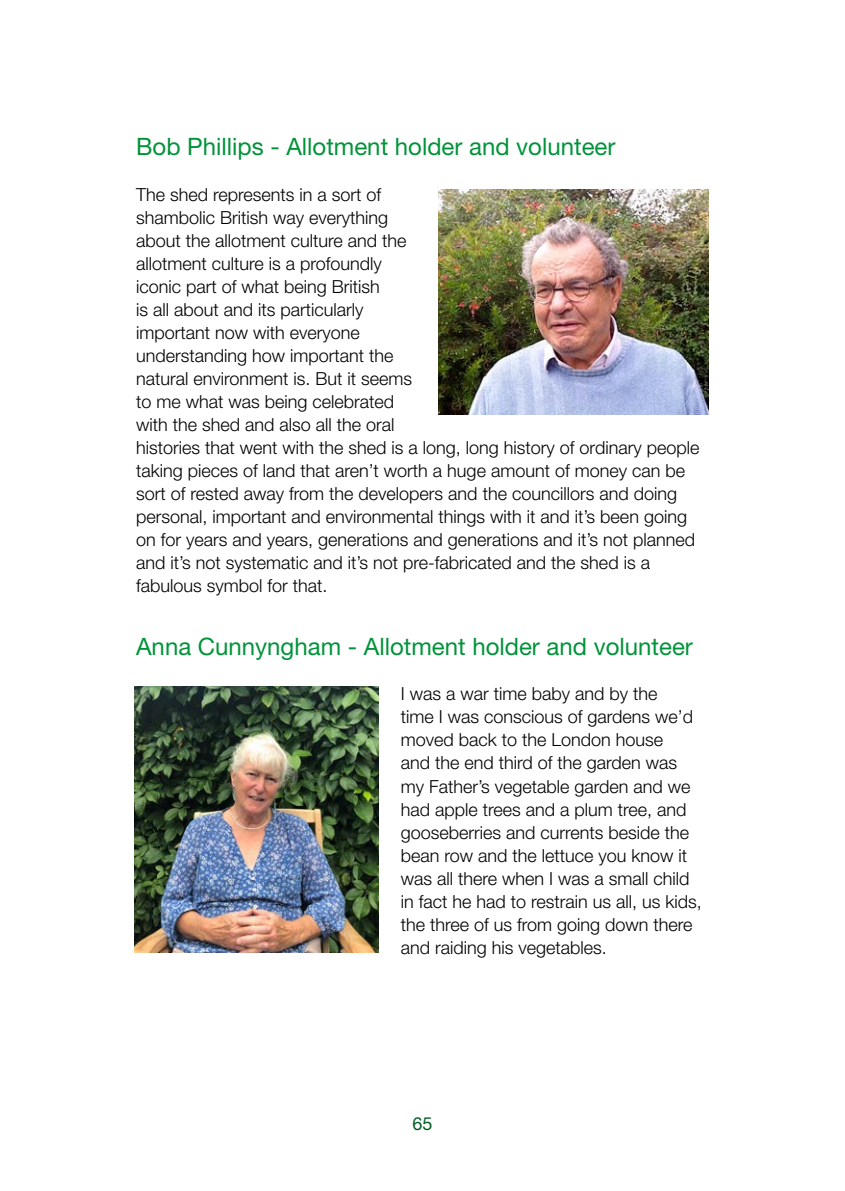
<style>
.page{position:relative;width:845px;height:1191px;background:#fff}
.page>*{position:absolute;margin:0;border:0;box-sizing:border-box;transform-origin:0 0}
.t1{font:24px "Helvetica Neue";color:#00933a}
.t2{font:300 18px/23px "Helvetica Neue";color:#000}
.t3{font:18px "Helvetica Neue";color:#005d23}
</style>
<div class="page">
<img style="left:134px;top:686px;width:244px;height:266px">
<img style="left:438px;top:189px;width:271px;height:225px">
<h1 class="t1" style="left:136px;top:132px;width:481px">Bob Phillips - Allotment holder and volunteer</h1>
<p class="t2" style="left:136px;top:182px;width:565px">The shed represents in a sort of<br>shambolic British way everything<br>about the allotment culture and the<br>allotment culture is a profoundly<br>iconic part of what being British<br>is all about and its particularly<br>important now with everyone<br>understanding how important the<br>natural environment is. But it seems<br>to me what was being celebrated<br>with the shed and also all the oral<br>histories that went with the shed is a long, long history of ordinary people taking pieces of land that aren’t worth a huge amount of money can be sort of rested away from the developers and the councillors and doing personal, important and environmental things with it and it’s been going on for years and years, generations and generations and it’s not planned and it’s not systematic and it’s not pre-fabricated and the shed is a fabulous symbol for that.</p>
<h1 class="t1" style="left:136px;top:632px;width:558px">Anna Cunnyngham - Allotment holder and volunteer</h1>
<p class="t2" style="left:401px;top:682px;width:303px">I was a war time baby and by the<br>time I was conscious of gardens we’d moved back to the London house<br>and the end third of the garden was my Father’s vegetable garden and we had apple trees and a plum tree, and gooseberries and currents beside the bean row and the lettuce you know it was all there when I was a small child in fact he had to restrain us all, us kids, the three of us from going down there and raiding his vegetables.</p>
<p class="t3" style="left:412px;top:1112px;width:22px">65</p>
</div>
